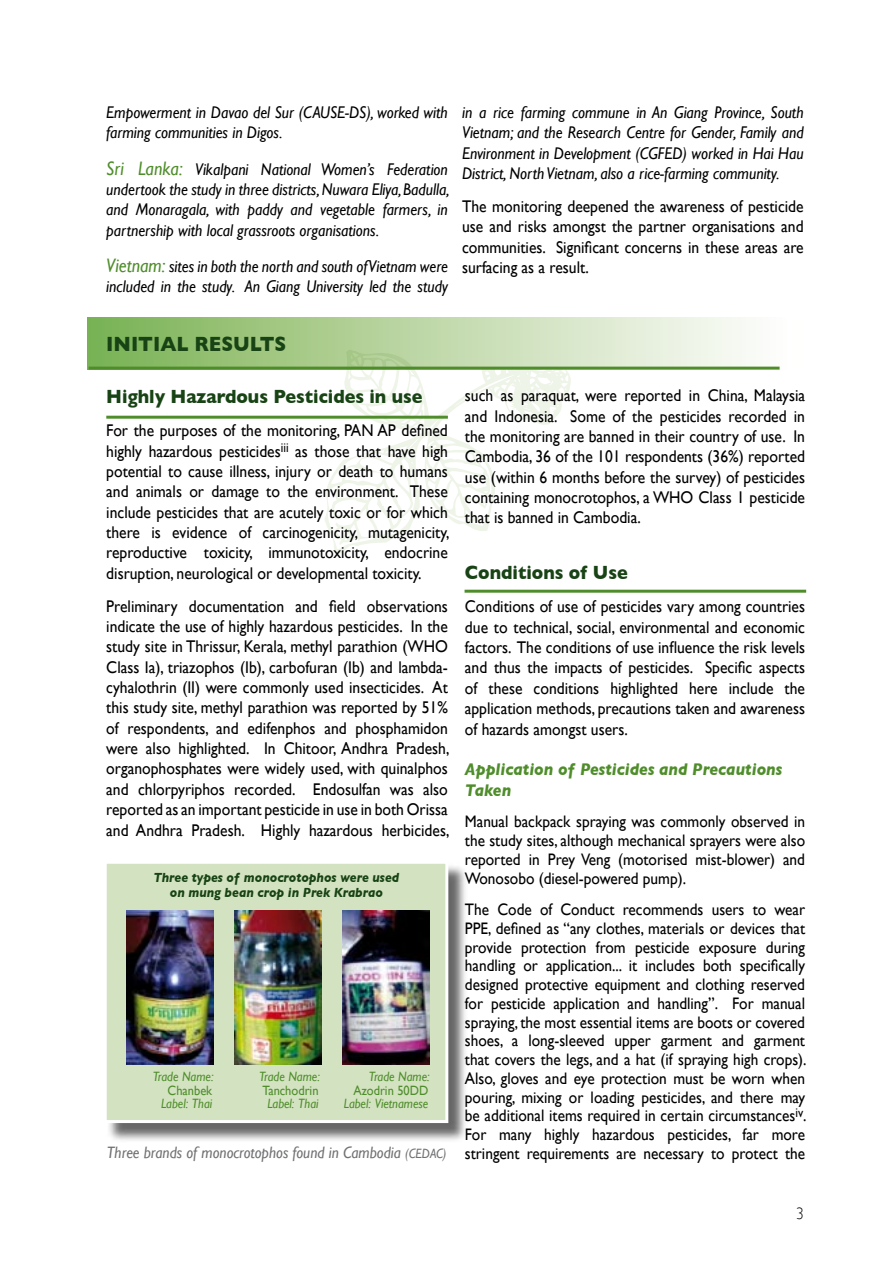
<style>
.page{position:relative;width:893px;height:1263px;background:#fff}
.page>*{position:absolute;margin:0;border:0;box-sizing:border-box;transform-origin:0 0}
.t1{font:700 21px "Gill Sans";color:#184314;scale:.92 1}
.t2{font:700 19.5px "Gill Sans";color:#184314;scale:.92 1}
.t3{font:italic 700 17.25px/20.7px "Gill Sans";color:#4f8d2b;scale:.92 1}
.t4{font:16.95px/20.4px "Gill Sans";color:#000;text-align:justify;scale:.92 1}
.t5{font:italic 16.95px/20.4px "Gill Sans";color:#000;scale:.92 1}
.t6{font:16.65px/18.8px "Gill Sans";color:#000;text-align:justify;scale:.92 1}
.t7{font:italic 16.5px "Gill Sans";color:#707173;scale:.92 1}
.t8{font:italic 13.5px "Gill Sans";color:#4f8d2b;scale:.92 1}
.t9{font:italic 700 13.5px/15px "Gill Sans";color:#184314;text-align:center;scale:.92 1}
.t10{font:13.5px "Gill Sans";color:#4f8d2b;scale:.92 1}
.s1{font-size:19.5px;color:#4f8d2b}
.s2{font-size:13.5px}
</style>
<div class="page">
<hr style="left:0;top:0;width:1px;height:1263px;background:#eff5e9">
<svg style="left:324px;top:370px;width:247px;height:184px"></svg>
<div style="left:88px;top:317px;width:716px;height:52px;background:linear-gradient(to right,#7cb254,#fff)"></div>
<hr style="left:89px;top:367px;width:691px;height:3px;background:#4f8d2b">
<hr style="left:106px;top:416px;width:342px;height:3px;background:#4f8d2b">
<hr style="left:465px;top:590px;width:341px;height:3px;background:#4f8d2b">
<div style="left:105px;top:862px;width:363px;height:281px;background:#000;opacity:.6"></div>
<div style="left:105px;top:862px;width:342px;height:259px;background:#d3e3c2"></div>
<div style="left:104px;top:861px;width:344px;height:262px;border:3px solid #fff"></div>
<img style="left:126px;top:911px;width:87px;height:153px">
<img style="left:234px;top:911px;width:87px;height:153px">
<img style="left:343px;top:911px;width:86px;height:153px">
<p class="t5" style="left:106px;top:102px;width:373px">Empowerment in Davao del Sur (CAUSE-DS), worked with farming communities in Digos.</p>
<p class="t5" style="left:106px;top:159px;width:374px;text-align:justify"><span class="s1">Sri Lanka:</span> Vikalpani National Women’s Federation undertook the study in three districts, Nuwara Eliya, Badulla, and Monaragala, with paddy and vegetable farmers, in partnership with local grassroots organisations.</p>
<p class="t5" style="left:106px;top:256px;width:373px"><span class="s1">Vietnam:</span> sites in both the north and south of Vietnam were included in the study. An Giang University led the study</p>
<p class="t5" style="left:462px;top:102px;width:373px;text-align:justify">in a rice farming commune in An Giang Province, South Vietnam; and the Research Centre for Gender, Family and Environment in Development (CGFED) worked in Hai Hau District, North Vietnam, also a rice-farming community.</p>
<p class="t4" style="left:462px;top:196px;width:373px">The monitoring deepened the awareness of pesticide use and risks amongst the partner organisations and communities. Significant concerns in these areas are surfacing as a result.</p>
<p class="t1" style="left:106px;top:332px;width:195px">Initial Resu lts</p>
<p class="t2" style="left:106px;top:385px;width:345px">H ighly H azardous Pesticides in use</p>
<p class="t4" style="left:106px;top:420px;width:374px">For the purposes of the monitoring, PAN AP defined highly hazardous pesticides<sup>iii</sup> as those that have high potential to cause illness, injury or death to humans and animals or damage to the environment. These include pesticides that are acutely toxic or for which there is evidence of carcinogenicity, mutagenicity, reproductive toxicity, immunotoxicity, endocrine disruption, neurological or developmental toxicity.</p>
<p class="t4" style="left:106px;top:596px;width:374px">Preliminary documentation and field observations indicate the use of highly hazardous pesticides. In the study site in Thrissur, Kerala, methyl parathion (WHO Class Ia), triazophos (Ib), carbofuran (Ib) and lambda&shy;cyhalothrin (II) were commonly used insecticides. At this study site, methyl parathion was reported by 51% of respondents, and edifenphos and phosphamidon were also highlighted. In Chitoor, Andhra Pradesh, organophosphates were widely used, with quinalphos and chlorpyriphos recorded. Endosulfan was also reported as an important pesticide in use in both Orissa and Andhra Pradesh. Highly hazardous herbicides,</p>
<p class="t9" style="left:153px;top:870px;width:269px">Three types of monocrotophos were used on mung bean crop in Prek Krabrao</p>
<p class="t8" style="left:153px;top:1069px;width:68px">Trade Name:</p>
<p class="t10" style="left:168px;top:1082px;width:50px">Chanbek</p>
<p class="t8" style="left:161px;top:1096px;width:57px">Label: Thai</p>
<p class="t8" style="left:259px;top:1069px;width:68px">Trade Name:</p>
<p class="t10" style="left:262px;top:1082px;width:63px">Tanchodrin</p>
<p class="t8" style="left:267px;top:1096px;width:57px">Label: Thai</p>
<p class="t8" style="left:369px;top:1069px;width:68px">Trade Name:</p>
<p class="t10" style="left:353px;top:1082px;width:83px">Azodrin 50DD</p>
<p class="t8" style="left:344px;top:1096px;width:93px">Label: Vietnamese</p>
<p class="t7" style="left:107px;top:1143px;width:371px">Three brands of monocrotophos found in Cambodia <span class="s2">(CEDAC)</span></p>
<p class="t4" style="left:465px;top:385px;width:371px">such as paraquat, were reported in China, Malaysia and Indonesia. Some of the pesticides recorded in the monitoring are banned in their country of use. In Cambodia, 36 of the 101 respondents (36%) reported use (within 6 months before the survey) of pesticides containing monocrotophos, a WHO Class 1 pesticide that is banned in Cambodia.</p>
<p class="t2" style="left:465px;top:561px;width:178px">Conditions of Use</p>
<p class="t4" style="left:465px;top:596px;width:371px">Conditions of use of pesticides vary among countries due to technical, social, environmental and economic factors. The conditions of use influence the risk levels and thus the impacts of pesticides. Specific aspects of these conditions highlighted here include the application methods, precautions taken and awareness of hazards amongst users.</p>
<p class="t3" style="left:465px;top:759px;width:347px">Application of Pesticides and Precautions<br>Taken</p>
<p class="t6" style="left:465px;top:812px;width:371px">Manual backpack spraying was commonly observed in the study sites, although mechanical sprayers were also reported in Prey Veng (motorised mist-blower) and Wonosobo (diesel-powered pump).</p>
<p class="t6" style="left:465px;top:900px;width:373px">The Code of Conduct recommends users to wear PPE, defined as “any clothes, materials or devices that provide protection from pesticide exposure during handling or application... it includes both specifically designed protective equipment and clothing reserved for pesticide application and handling”. For manual spraying, the most essential items are boots or covered shoes, a long-sleeved upper garment and garment that covers the legs, and a hat (if spraying high crops).<br>Also, gloves and eye protection must be worn when pouring, mixing or loading pesticides, and there may be additional items required in certain circumstances<sup>iv</sup>.<br>For many highly hazardous pesticides, far more stringent requirements are necessary to protect the</p>
</div>
